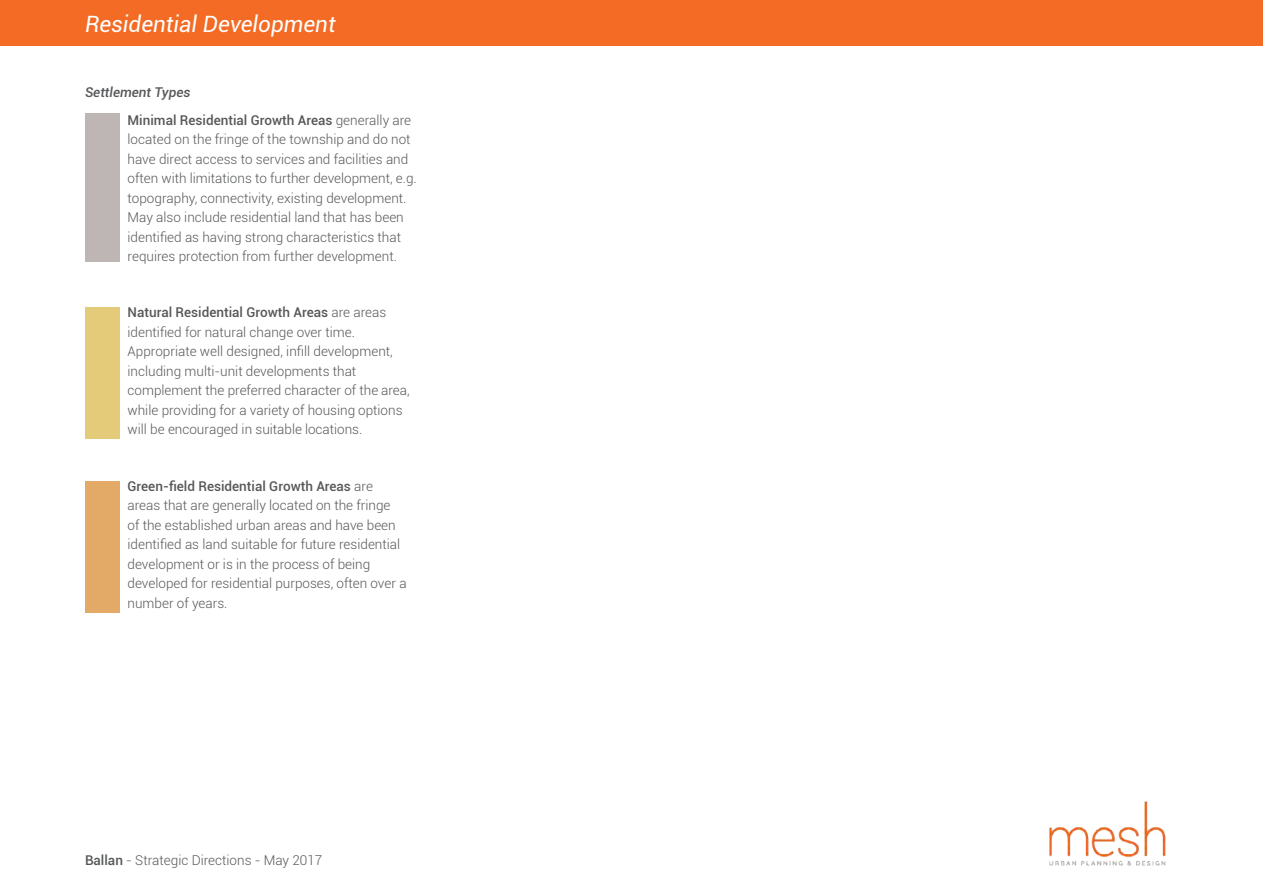
<style>
.page{position:relative;width:1263px;height:893px;background:#fff}
.page>*{position:absolute;margin:0;border:0;box-sizing:border-box;transform-origin:0 0}
.t1{font:italic 22.5px "Roboto";color:#fff}
.t2{font:300 13.5px/19.5px "Roboto";color:#555759}
.t3{font:500 13.5px/28px "Roboto";color:#555759}
.s1{font-style:italic}
.s2{font-weight:300}
.s3{font-weight:500}
</style>
<div class="page">
<img style="left:1049px;top:801px;width:117px;height:65px">
<div style="left:85px;top:307px;width:34px;height:132px;background:#e4cb79"></div>
<div style="left:85px;top:481px;width:34px;height:131px;background:#e2a967"></div>
<div style="left:85px;top:113px;width:34px;height:149px;background:#bdb6b4"></div>
<div style="left:0;top:0;width:1263px;height:45px;background:#f36b24"></div>
<h1 class="t1" style="left:85px;top:8px;width:252px">Residential Development</h1>
<p class="t3" style="left:128px;top:77px;width:285px;text-indent:-43px"><span class="s1">Settlement Types<br></span>Minimal Residential Growth Areas <span class="s2">generally are</span></p>
<p class="t2" style="left:128px;top:129px;width:291px">located on the fringe of the township and do not have direct access to services and facilities and often with limitations to further development, e.g. topography, connectivity, existing development.<br>May also include residential land that has been identified as having strong characteristics that requires protection from further development.</p>
<p class="t2" style="left:128px;top:302px;width:284px"><span class="s3">Natural Residential Growth Areas</span> are areas identified for natural change over time.<br>Appropriate well designed, infill development, including multi-unit developments that complement the preferred character of the area, while providing for a variety of housing options will be encouraged in suitable locations.</p>
<p class="t2" style="left:128px;top:476px;width:280px"><span class="s3">Green-field Residential Growth Areas</span> are areas that are generally located on the fringe<br>of the established urban areas and have been identified as land suitable for future residential development or is in the process of being developed for residential purposes, often over a number of years.</p>
<p class="t2" style="left:85px;top:850px;width:239px"><span class="s3">Ballan</span> - Strategic Directions - May 2017</p>
</div>
